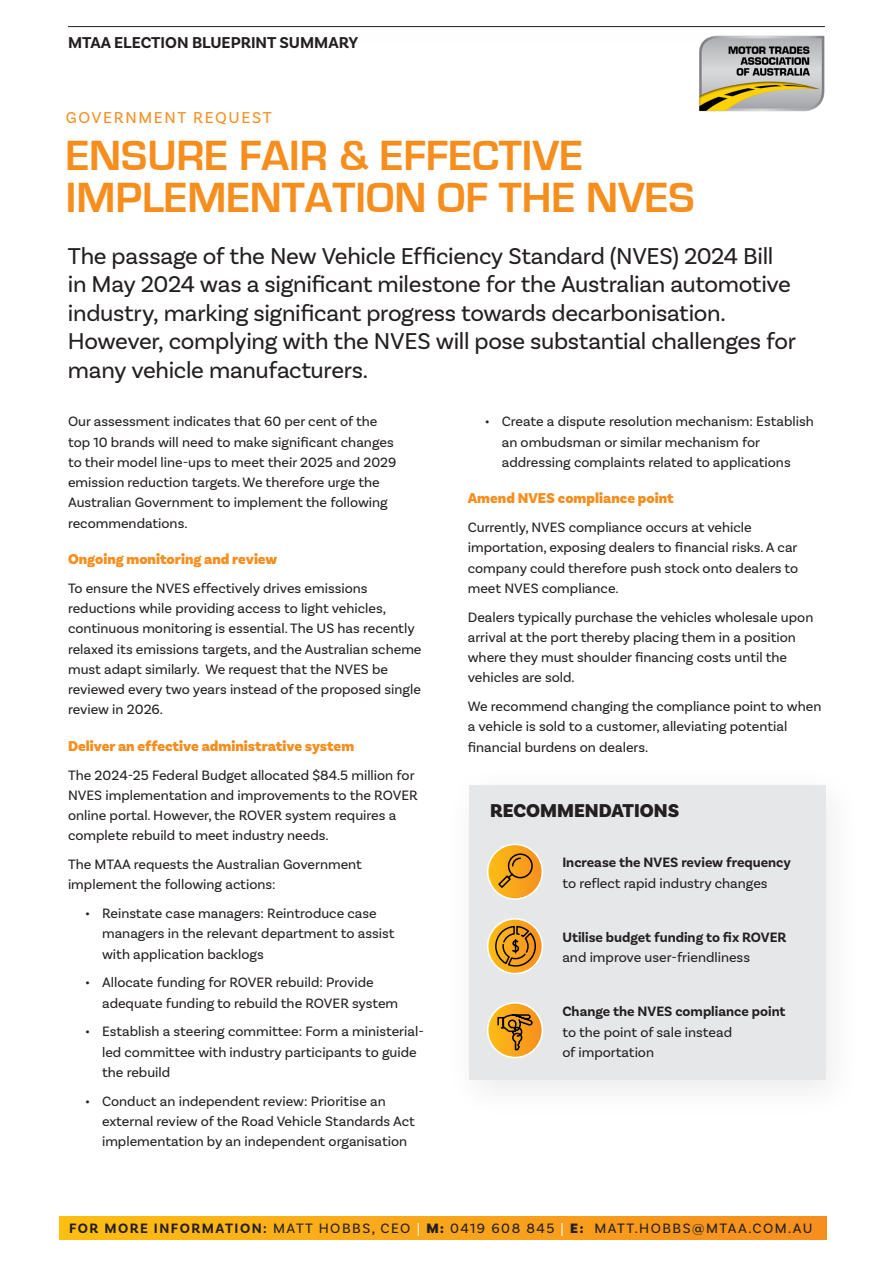
<style>
.page{position:relative;width:893px;height:1263px;background:#fff}
.page>*{position:absolute;margin:0;border:0;box-sizing:border-box;transform-origin:0 0}
.Title_48pt_Black__Align_to_Left{font:700 43.5px/42px "Eurostile";color:#f68e1e}
.Subtitle_12pt_Black__Align_to_Left__-_Me{font:24px/28.5px "Basic Sans";letter-spacing:-.015em;color:#231f20}
.Title_16pt_Orange__Align_to_Left{font:900 19.5px "Basic Sans";color:#231f20}
.Your_Title_-_Black__Left{font:700 16.5px "Basic Sans";color:#231f20}
.Recommendation{font:16.5px "Basic Sans";letter-spacing:.1em;color:#f68e1e}
.Title_16pt_Orange__Align_to_Left-2{font:900 15px "Basic Sans";color:#f68e1e}
.Text_9_5pt_Black__Align_to_Left{font:14.25px/20.2px "Basic Sans";color:#231f20}
.Text_9_5pt_Black__Align_to_Left-2{font:700 14.25px/20.2px "Basic Sans";color:#231f20}
.Subtitle_12pt_Black__Align_to_Left__Book{font:14.25px "Basic Sans";letter-spacing:.105em;color:#231f20}
.s1{font-weight:400}
.s2{font-weight:700}
.s3{color:#fff}
.s4{font-weight:900}
</style>
<div class="page">
<div style="left:60px;top:1216px;width:766px;height:23px;background:linear-gradient(to right,#fdbe14,#f68e20)"></div>
<hr style="left:68px;top:26px;width:757px;height:1px;background:#231f20">
<img style="left:699px;top:35px;width:126px;height:77px">
<div style="left:470px;top:786px;width:356px;height:294px;background:#e6e7e9"></div>
<svg style="left:488px;top:844px;width:54px;height:55px"></svg>
<div style="left:487px;top:844px;width:56px;height:56px;border:2px solid #fff;border-radius:50%"></div>
<svg style="left:488px;top:919px;width:54px;height:54px"></svg>
<div style="left:487px;top:918px;width:56px;height:56px;border:2px solid #fff;border-radius:50%"></div>
<svg style="left:488px;top:1003px;width:54px;height:54px"></svg>
<div style="left:487px;top:1002px;width:56px;height:56px;border:2px solid #fff;border-radius:50%"></div>
<svg style="left:497px;top:853px;width:37px;height:36px"></svg>
<svg style="left:494px;top:925px;width:43px;height:42px;background:#c5851a"></svg>
<svg style="left:497px;top:1013px;width:36px;height:38px"></svg>
<p class="Your_Title_-_Black__Left" style="left:68px;top:33px;width:292px">MTAA ELECTION BLUEPRINT SUMMARY</p>
<p class="Recommendation" style="left:66px;top:108px;width:207px">GOVERNMENT REQUEST</p>
<p class="Title_48pt_Black__Align_to_Left" style="left:66px;top:135px;width:630px">ENSURE FAIR &amp; EFFECTIVE<br>IMPLEMENTATION OF THE NVES</p>
<p class="Subtitle_12pt_Black__Align_to_Left__-_Me" style="left:68px;top:241px;width:730px">The passage of the New Vehicle Efficiency Standard (NVES) 2024 Bill in May 2024 was a significant milestone for the Australian automotive industry, marking significant progress towards decarbonisation.<br>However, complying with the NVES will pose substantial challenges for many vehicle manufacturers.</p>
<p class="Text_9_5pt_Black__Align_to_Left" style="left:68px;top:411px;width:330px">Our assessment indicates that 60 per cent of the top 10 brands will need to make significant changes to their model line-ups to meet their 2025 and 2029 emission reduction targets. We therefore urge the Australian Government to implement the following recommendations.</p>
<p class="Title_16pt_Orange__Align_to_Left-2" style="left:68px;top:550px;width:211px">Ongoing monitoring and review</p>
<p class="Text_9_5pt_Black__Align_to_Left" style="left:68px;top:578px;width:355px">To ensure the NVES effectively drives emissions reductions while providing access to light vehicles, continuous monitoring is essential. The US has recently relaxed its emissions targets, and the Australian scheme must adapt similarly. We request that the NVES be reviewed every two years instead of the proposed single review in 2026.</p>
<p class="Title_16pt_Orange__Align_to_Left-2" style="left:68px;top:737px;width:288px">Deliver an effective administrative system</p>
<p class="Text_9_5pt_Black__Align_to_Left" style="left:68px;top:765px;width:351px">The 2024-25 Federal Budget allocated $84.5 million for NVES implementation and improvements to the ROVER online portal. However, the ROVER system requires a complete rebuild to meet industry needs.</p>
<p class="Text_9_5pt_Black__Align_to_Left" style="left:68px;top:854px;width:295px">The MTAA requests the Australian Government implement the following actions:</p>
<p class="Text_9_5pt_Black__Align_to_Left" style="left:102px;top:903px;width:294px;text-indent:-17px">• Reinstate case managers: Reintroduce case managers in the relevant department to assist with application backlogs</p>
<p class="Text_9_5pt_Black__Align_to_Left" style="left:102px;top:972px;width:298px;text-indent:-17px">• Allocate funding for ROVER rebuild: Provide adequate funding to rebuild the ROVER system</p>
<p class="Text_9_5pt_Black__Align_to_Left" style="left:102px;top:1021px;width:323px;text-indent:-17px">• Establish a steering committee: Form a ministerial&shy;led committee with industry participants to guide the rebuild</p>
<p class="Text_9_5pt_Black__Align_to_Left" style="left:102px;top:1091px;width:314px;text-indent:-17px">• Conduct an independent review: Prioritise an external review of the Road Vehicle Standards Act implementation by an independent organisation</p>
<p class="Text_9_5pt_Black__Align_to_Left" style="left:502px;top:411px;width:314px;text-indent:-17px">• Create a dispute resolution mechanism: Establish an ombudsman or similar mechanism for addressing complaints related to applications</p>
<p class="Title_16pt_Orange__Align_to_Left-2" style="left:468px;top:489px;width:207px">Amend NVES compliance point</p>
<p class="Text_9_5pt_Black__Align_to_Left" style="left:468px;top:517px;width:332px">Currently, NVES compliance occurs at vehicle importation, exposing dealers to financial risks. A car company could therefore push stock onto dealers to meet NVES compliance.</p>
<p class="Text_9_5pt_Black__Align_to_Left" style="left:468px;top:607px;width:347px">Dealers typically purchase the vehicles wholesale upon arrival at the port thereby placing them in a position where they must shoulder financing costs until the vehicles are sold.</p>
<p class="Text_9_5pt_Black__Align_to_Left" style="left:468px;top:696px;width:355px">We recommend changing the compliance point to when a vehicle is sold to a customer, alleviating potential financial burdens on dealers.</p>
<p class="Title_16pt_Orange__Align_to_Left" style="left:490px;top:799px;width:191px">RECOMMENDATIONS</p>
<p class="Text_9_5pt_Black__Align_to_Left-2" style="left:562px;top:852px;width:230px">Increase the NVES review frequency <span class="s1">to reflect rapid industry changes</span></p>
<p class="Text_9_5pt_Black__Align_to_Left-2" style="left:562px;top:927px;width:226px">Utilise budget funding to fix ROVER <span class="s1">and improve user-friendliness</span></p>
<p class="Text_9_5pt_Black__Align_to_Left" style="left:562px;top:1001px;width:225px"><span class="s2">Change the NVES compliance point </span>to the point of sale instead<br>of importation</p>
<p class="Subtitle_12pt_Black__Align_to_Left__Book" style="left:69px;top:1219px;width:745px"><span class="s2">FOR MORE INFORMATION:</span> MATT HOBBS, CEO <span class="s3">|</span> <span class="s4">M:</span> 0419 608 845 <span class="s3">|</span> <span class="s4">E:</span> MATT.HOBBS@MTAA.COM.AU</p>
</div>
